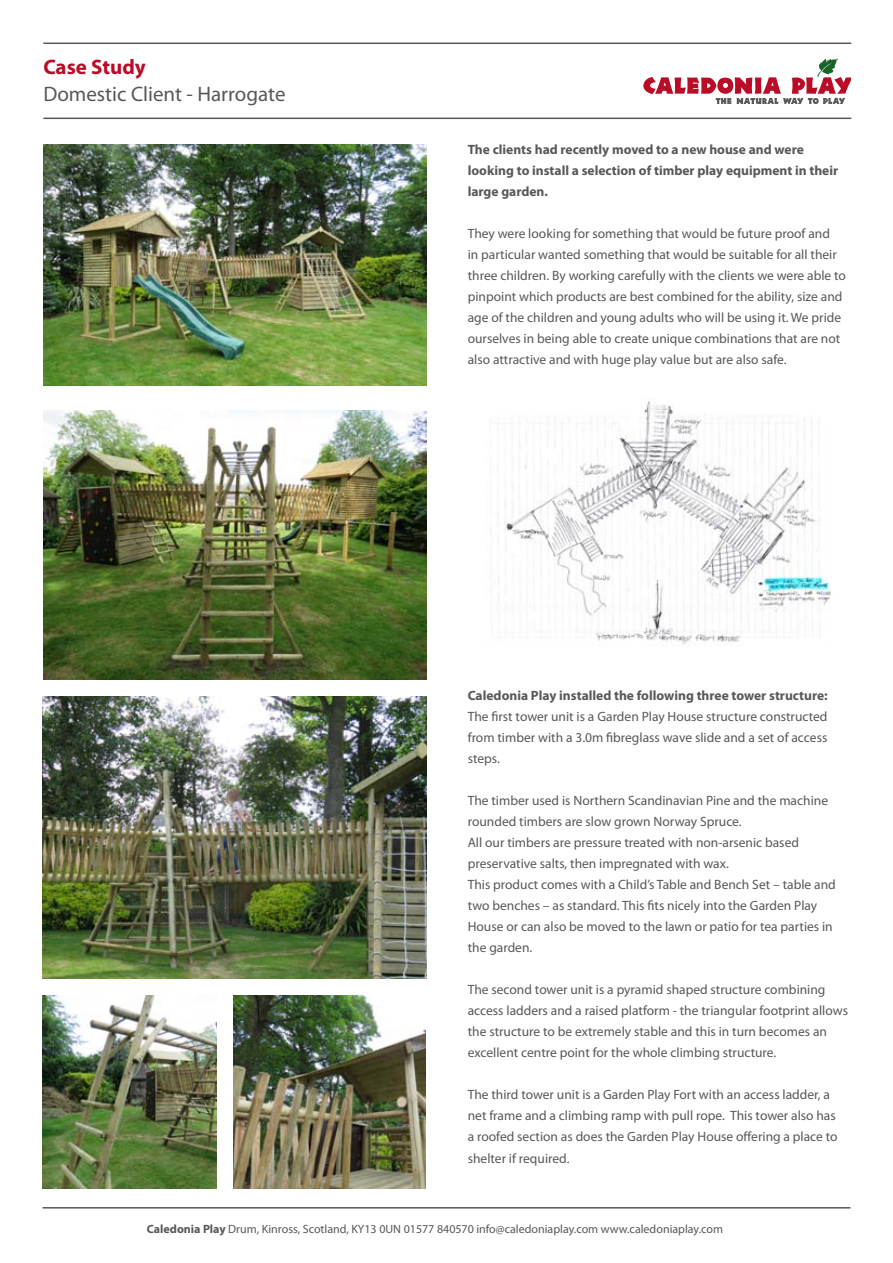
<style>
.page{position:relative;width:893px;height:1263px;background:#fff}
.page>*{position:absolute;margin:0;border:0;box-sizing:border-box;transform-origin:0 0}
.t1{font:21px "Myriad Pro";color:#58585a}
.t2{font:700 21px "Myriad Pro";color:#bb0b27}
.t3{font:13.5px/21px "Myriad Pro";color:#58585a}
.t4{font:700 13.5px/21px "Myriad Pro";color:#58585a}
.t5{font:12px "Myriad Pro";color:#58585a}
.s1{font-weight:700}
</style>
<div class="page">
<svg style="left:643px;top:58px;width:207px;height:46px"></svg>
<hr style="left:43px;top:1207px;width:807px;height:1px;background:#58585a">
<img style="left:43px;top:144px;width:383px;height:242px">
<hr style="left:43px;top:43px;width:808px;height:1px;background:#58585a">
<hr style="left:43px;top:118px;width:808px;height:1px;background:#58585a">
<img style="left:43px;top:411px;width:384px;height:268px">
<img style="left:42px;top:996px;width:175px;height:192px">
<img style="left:42px;top:696px;width:385px;height:282px">
<img style="left:234px;top:996px;width:191px;height:192px">
<img style="left:497px;top:401px;width:334px;height:245px">
<h1 class="t2" style="left:43px;top:53px;width:104px">Case Study</h1>
<h1 class="t1" style="left:43px;top:81px;width:244px">Domestic Client - Harrogate</h1>
<p class="t4" style="left:468px;top:139px;width:372px">The clients had recently moved to a new house and were looking to install a selection of timber play equipment in their large garden.</p>
<p class="t3" style="left:468px;top:223px;width:380px">They were looking for something that would be future proof and<br>in particular wanted something that would be suitable for all their three children. By working carefully with the clients we were able to pinpoint which products are best combined for the ability, size and age of the children and young adults who will be using it. We pride ourselves in being able to create unique combinations that are not also attractive and with huge play value but are also safe.</p>
<p class="t4" style="left:468px;top:685px;width:361px">Caledonia Play installed the following three tower structure:</p>
<p class="t3" style="left:468px;top:706px;width:361px;text-align:justify">The first tower unit is a Garden Play House structure constructed from timber with a 3.0m fibreglass wave slide and a set of access steps.</p>
<p class="t3" style="left:468px;top:790px;width:370px">The timber used is Northern Scandinavian Pine and the machine rounded timbers are slow grown Norway Spruce.<br>All our timbers are pressure treated with non-arsenic based preservative salts, then impregnated with wax.<br>This product comes with a Child’s Table and Bench Set – table and two benches – as standard. This fits nicely into the Garden Play House or can also be moved to the lawn or patio for tea parties in the garden.</p>
<p class="t3" style="left:468px;top:979px;width:382px">The second tower unit is a pyramid shaped structure combining access ladders and a raised platform - the triangular footprint allows the structure to be extremely stable and this in turn becomes an excellent centre point for the whole climbing structure.</p>
<p class="t3" style="left:468px;top:1084px;width:371px">The third tower unit is a Garden Play Fort with an access ladder, a net frame and a climbing ramp with pull rope. This tower also has a roofed section as does the Garden Play House offering a place to shelter if required.</p>
<p class="t5" style="left:147px;top:1221px;width:578px"><span class="s1">Caledonia Play</span> Drum, Kinross, Scotland, KY13 0UN 01577 840570 info@caledoniaplay.com www.caledoniaplay.com</p>
</div>
